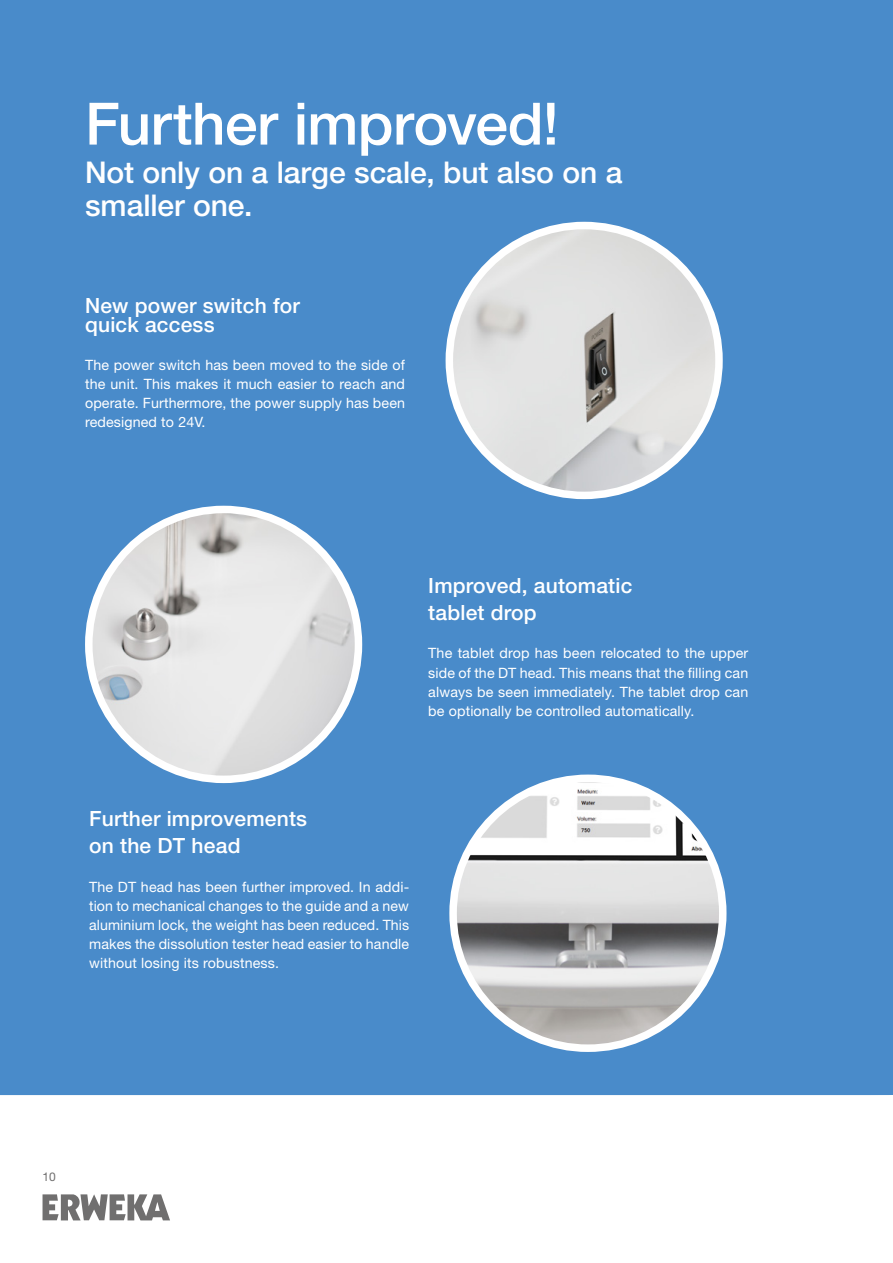
<style>
.page{position:relative;width:893px;height:1263px;background:#fff}
.page>*{position:absolute;margin:0;border:0;box-sizing:border-box;transform-origin:0 0}
.t1{font:500 58.5px "Helvetica Neue LT Std";letter-spacing:-.01em;color:#fff}
.t2{font:500 30px/33px "Helvetica Neue LT Std";color:#fff}
.t3{font:500 21px/27px "Helvetica Neue LT Std";letter-spacing:.01em;color:#fff}
.t4{font:14.25px/19.2px "Helvetica Neue LT Std";letter-spacing:.01em;color:#fff;text-align:justify}
.t5{font:12px "Helvetica Neue LT Std";color:#706f6f}
</style>
<div class="page">
<svg style="left:43px;top:1194px;width:127px;height:26px"></svg>
<div style="left:0;top:0;width:893px;height:1095px;background:#498bca"></div>
<img style="left:453px;top:778px;width:270px;height:270px;border-radius:135px">
<div style="left:449px;top:774px;width:277px;height:278px;border:8px solid #fff;border-radius:50%"></div>
<img style="left:449px;top:225px;width:270px;height:270px;border-radius:135px">
<div style="left:446px;top:222px;width:277px;height:277px;border:8px solid #fff;border-radius:50%"></div>
<img style="left:89px;top:513px;width:269px;height:263px">
<div style="left:85px;top:506px;width:277px;height:277px;border:8px solid #fff;border-radius:50%"></div>
<h1 class="t1" style="left:85px;top:89px;width:475px">Further improved!</h1>
<h2 class="t2" style="left:85px;top:155px;width:539px">Not only on a large scale, but also on a smaller one.</h2>
<h3 class="t3" style="left:85px;top:295px;width:216px;line-height:19.2px">New power switch for quick access</h3>
<p class="t4" style="left:85px;top:355px;width:321px">The power switch has been moved to the side of the unit. This makes it much easier to reach and operate. Furthermore, the power supply has been redesigned to 24V.</p>
<h3 class="t3" style="left:428px;top:572px;width:206px">Improved, automatic tablet drop</h3>
<p class="t4" style="left:428px;top:643px;width:321px">The tablet drop has been relocated to the upper side of the DT head. This means that the filling can always be seen immediately. The tablet drop can be optionally be controlled automatically.</p>
<h3 class="t3" style="left:89px;top:805px;width:219px">Further improvements on the DT head</h3>
<p class="t4" style="left:89px;top:877px;width:322px">The DT head has been further improved. In addi&shy;tion to mechanical changes to the guide and a new aluminium lock, the weight has been reduced. This makes the dissolution tester head easier to handle without losing its robustness.</p>
<p class="t5" style="left:43px;top:1169px;width:15px">10</p>
</div>
